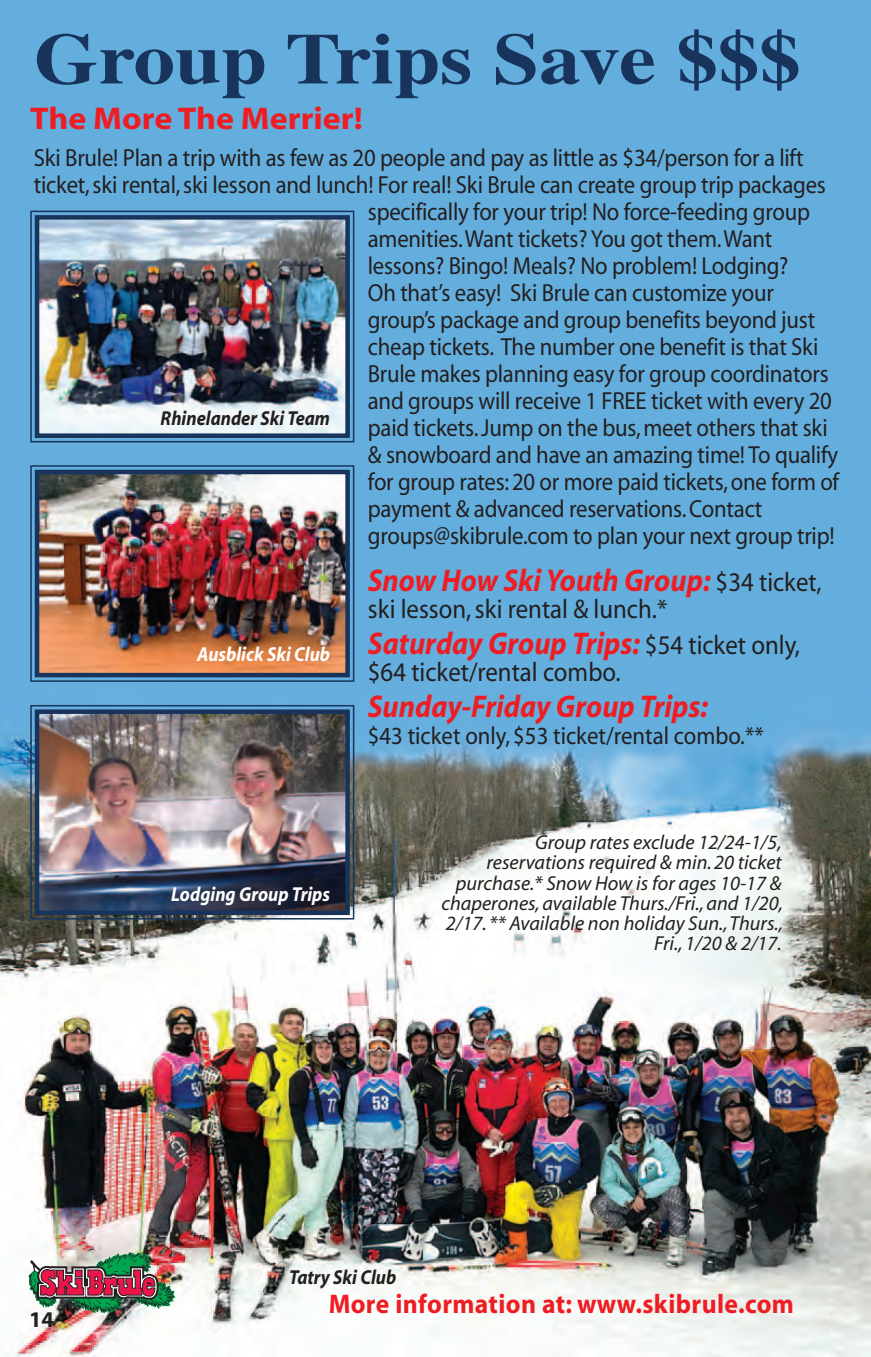
<style>
.page{position:relative;width:871px;height:1357px;background:#fff}
.page>*{position:absolute;margin:0;border:0;box-sizing:border-box;transform-origin:0 0}
.t1{font:700 72px "Times CE";color:#18345c;scale:1.15 1}
.t2{font:italic 700 31.5px "Myriad";color:#ee1d23;scale:.92 1}
.t3{font:700 31.5px "Myriad";color:#ee1d23;scale:1.08 1}
.t4{font:27px "Myriad";color:#231f20;scale:.92 1}
.t5{font:700 27px "Myriad";letter-spacing:.015em;color:#ee1d23;scale:.95 1}
.t6{font:24.75px "Myriad";letter-spacing:-.01em;color:#231f20;scale:.92 1}
.t7{font:700 22.5px "Myriad";color:#231f20}
.t8{font:italic 20.25px/20.2px "Myriad";color:#231f20;text-align:right}
.t9{font:italic 700 20.25px "Myriad";color:#fff;scale:.9 1}
.t10{font:italic 700 20.25px "Myriad";color:#231f20;scale:.9 1}
.s1{font-weight:400;font-style:normal;font-size:27px;color:#231f20}
</style>
<div class="page">
<img style="left:0;top:0;width:871px;height:1357px">
<img style="left:29px;top:1252px;width:146px;height:61px">
<img style="left:40px;top:220px;width:305px;height:213px">
<div style="left:30px;top:211px;width:324px;height:231px;border:2px solid #18345c"></div>
<div style="left:35px;top:215px;width:315px;height:223px;border:4px solid #18345c"></div>
<img style="left:40px;top:475px;width:305px;height:197px">
<div style="left:30px;top:465px;width:324px;height:217px;border:2px solid #18345c"></div>
<div style="left:35px;top:470px;width:315px;height:207px;border:4px solid #18345c"></div>
<img style="left:40px;top:714px;width:305px;height:196px">
<div style="left:30px;top:705px;width:324px;height:214px;border:2px solid #18345c"></div>
<div style="left:35px;top:709px;width:315px;height:206px;border:4px solid #18345c"></div>
<p class="t1" style="left:34px;top:35px;width:668px">Group Trips Save $$$</p>
<p class="t3" style="left:30px;top:107px;width:309px">The More The Merrier!</p>
<p class="t6" style="left:34px;top:148px;width:838px">Ski Brule! Plan a trip with as few as 20 people and pay as little as $34/person for a lift</p>
<p class="t6" style="left:34px;top:175px;width:862px">ticket, ski rental, ski lesson and lunch! For real! Ski Brule can create group trip packages</p>
<p class="t6" style="left:368px;top:202px;width:482px">specifically for your trip! No force-feeding group</p>
<p class="t6" style="left:368px;top:229px;width:441px">amenities. Want tickets? You got them. Want</p>
<p class="t6" style="left:368px;top:256px;width:459px">lessons? Bingo! Meals? No problem! Lodging?</p>
<p class="t6" style="left:368px;top:283px;width:443px">Oh that’s easy! Ski Brule can customize your</p>
<p class="t6" style="left:368px;top:310px;width:488px">group’s package and group benefits beyond just</p>
<p class="t6" style="left:368px;top:337px;width:491px">cheap tickets. The number one benefit is that Ski</p>
<p class="t6" style="left:368px;top:364px;width:502px">Brule makes planning easy for group coordinators</p>
<p class="t6" style="left:368px;top:391px;width:506px">and groups will receive 1 FREE ticket with every 20</p>
<p class="t6" style="left:368px;top:418px;width:501px">paid tickets. Jump on the bus, meet others that ski</p>
<p class="t6" style="left:368px;top:445px;width:513px">&amp; snowboard and have an amazing time! To qualify</p>
<p class="t6" style="left:368px;top:472px;width:514px">for group rates: 20 or more paid tickets, one form of</p>
<p class="t6" style="left:368px;top:499px;width:430px">payment &amp; advanced reservations. Contact</p>
<p class="t6" style="left:368px;top:526px;width:509px">groups@skibrule.com to plan your next group trip!</p>
<p class="t2" style="left:368px;top:568px;width:495px">Snow How Ski Youth Group: <span class="s1">$34 ticket,</span></p>
<p class="t4" style="left:368px;top:598px;width:327px">ski lesson, ski rental &amp; lunch.*</p>
<p class="t2" style="left:368px;top:631px;width:471px">Saturday Group Trips: <span class="s1">$54 ticket only,</span></p>
<p class="t4" style="left:368px;top:661px;width:276px">$64 ticket/rental combo.</p>
<p class="t2" style="left:368px;top:694px;width:371px">Sunday-Friday Group Trips:</p>
<p class="t6" style="left:368px;top:726px;width:432px">$43 ticket only, $53 ticket/rental combo.**</p>
<p class="t10" style="left:161px;top:410px;width:190px">Rhinelander Ski Team</p>
<p class="t9" style="left:197px;top:647px;width:149px">Ausblick Ski Club</p>
<p class="t9" style="left:171px;top:886px;width:178px">Lodging Group Trips</p>
<p class="t8" style="left:535px;top:834px;width:248px">Group rates exclude 12/24-1/5,</p>
<p class="t8" style="left:486px;top:854px;width:297px">reservations required &amp; min. 20 ticket</p>
<p class="t8" style="left:441px;top:874px;width:343px">purchase.* Snow How is for ages 10-17 &amp; chaperones, available Thurs./Fri., and 1/20, 2/17. ** Available non holiday Sun., Thurs., Fri., 1/20 &amp; 2/17.</p>
<p class="t7" style="left:29px;top:1310px;width:26px">14</p>
<p class="t10" style="left:289px;top:1270px;width:121px">Tatry Ski Club</p>
<p class="t5" style="left:329px;top:1293px;width:491px">More information at: www.skibrule.com</p>
</div>
